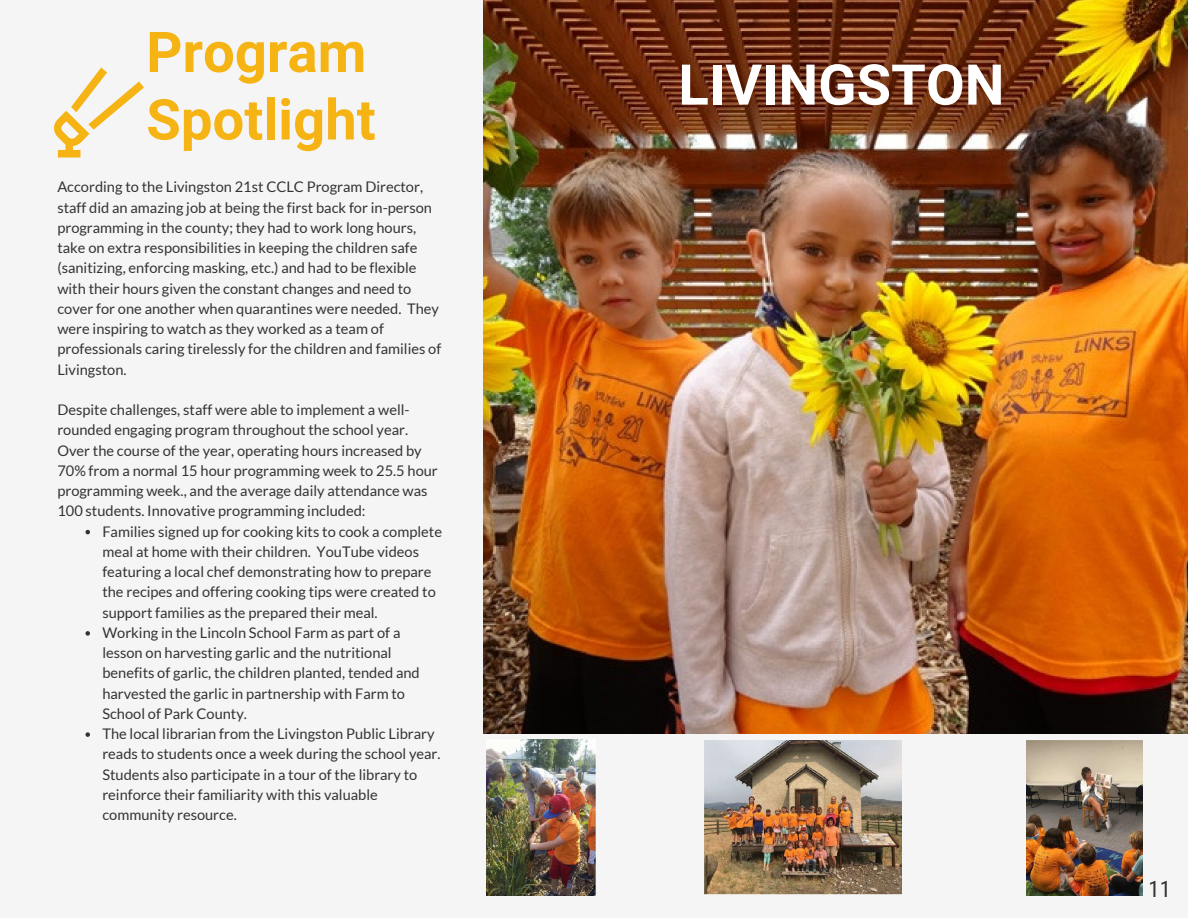
<style>
.page{position:relative;width:1188px;height:918px;background:#f5f5f5}
.page>*{position:absolute;margin:0;border:0;box-sizing:border-box;transform-origin:0 0}
.t1{font:700 56.25px/67.5px "Roboto";color:#f6b414}
.t2{font:700 56.25px "Roboto";color:#fff}
.t3{font:22.5px "Roboto Condensed";color:#333}
.t4{font:14.7px/20.2px "Lato";color:#333}
</style>
<div class="page">
<img style="left:484px;top:0;width:704px;height:733px">
<svg style="left:86px;top:530px;width:4px;height:4px"></svg>
<svg style="left:86px;top:631px;width:4px;height:5px"></svg>
<svg style="left:86px;top:732px;width:4px;height:5px"></svg>
<svg style="left:54px;top:68px;width:90px;height:90px"></svg>
<img style="left:704px;top:740px;width:197px;height:154px">
<img style="left:486px;top:739px;width:109px;height:157px">
<img style="left:1026px;top:740px;width:117px;height:156px">
<h2 class="t1" style="left:146px;top:16px;width:231px">Program<br>Spotlight</h2>
<p class="t4" style="left:57px;top:177px;width:385px">According to the Livingston 21st CCLC Program Director, staff did an amazing job at being the first back for in-person programming in the county; they had to work long hours, take on extra responsibilities in keeping the children safe (sanitizing, enforcing masking, etc.) and had to be flexible with their hours given the constant changes and need to cover for one another when quarantines were needed. They were inspiring to watch as they worked as a team of professionals caring tirelessly for the children and families of Livingston.</p>
<p class="t4" style="left:57px;top:400px;width:354px">Despite challenges, staff were able to implement a well-</p>
<p class="t4" style="left:57px;top:420px;width:352px">rounded engaging program throughout the school year.</p>
<p class="t4" style="left:57px;top:440px;width:366px">Over the course of the year, operating hours increased by</p>
<p class="t4" style="left:57px;top:460px;width:382px">70% from a normal 15 hour programming week to 25.5 hour</p>
<p class="t4" style="left:57px;top:481px;width:372px">programming week., and the average daily attendance was</p>
<p class="t4" style="left:57px;top:501px;width:310px">100 students. Innovative programming included:</p>
<p class="t4" style="left:102px;top:521px;width:341px">Families signed up for cooking kits to cook a complete</p>
<p class="t4" style="left:102px;top:541px;width:318px">meal at home with their children. YouTube videos</p>
<p class="t4" style="left:102px;top:562px;width:331px">featuring a local chef demonstrating how to prepare</p>
<p class="t4" style="left:102px;top:582px;width:335px">the recipes and offering cooking tips were created to</p>
<p class="t4" style="left:102px;top:602px;width:277px">support families as the prepared their meal.</p>
<p class="t4" style="left:102px;top:622px;width:300px">Working in the Lincoln School Farm as part of a</p>
<p class="t4" style="left:102px;top:643px;width:291px">lesson on harvesting garlic and the nutritional</p>
<p class="t4" style="left:102px;top:663px;width:319px">benefits of garlic, the children planted, tended and</p>
<p class="t4" style="left:102px;top:683px;width:304px">harvested the garlic in partnership with Farm to</p>
<p class="t4" style="left:102px;top:703px;width:146px">School of Park County.</p>
<p class="t4" style="left:102px;top:724px;width:334px">The local librarian from the Livingston Public Library</p>
<p class="t4" style="left:102px;top:744px;width:340px">reads to students once a week during the school year.</p>
<p class="t4" style="left:102px;top:764px;width:317px">Students also participate in a tour of the library to</p>
<p class="t4" style="left:102px;top:784px;width:277px">reinforce their familiarity with this valuable</p>
<p class="t4" style="left:102px;top:805px;width:136px">community resource.</p>
<p class="t2" style="left:678px;top:45px;width:328px">LIVINGSTON</p>
<p class="t3" style="left:1149px;top:873px;width:24px">11</p>
</div>
